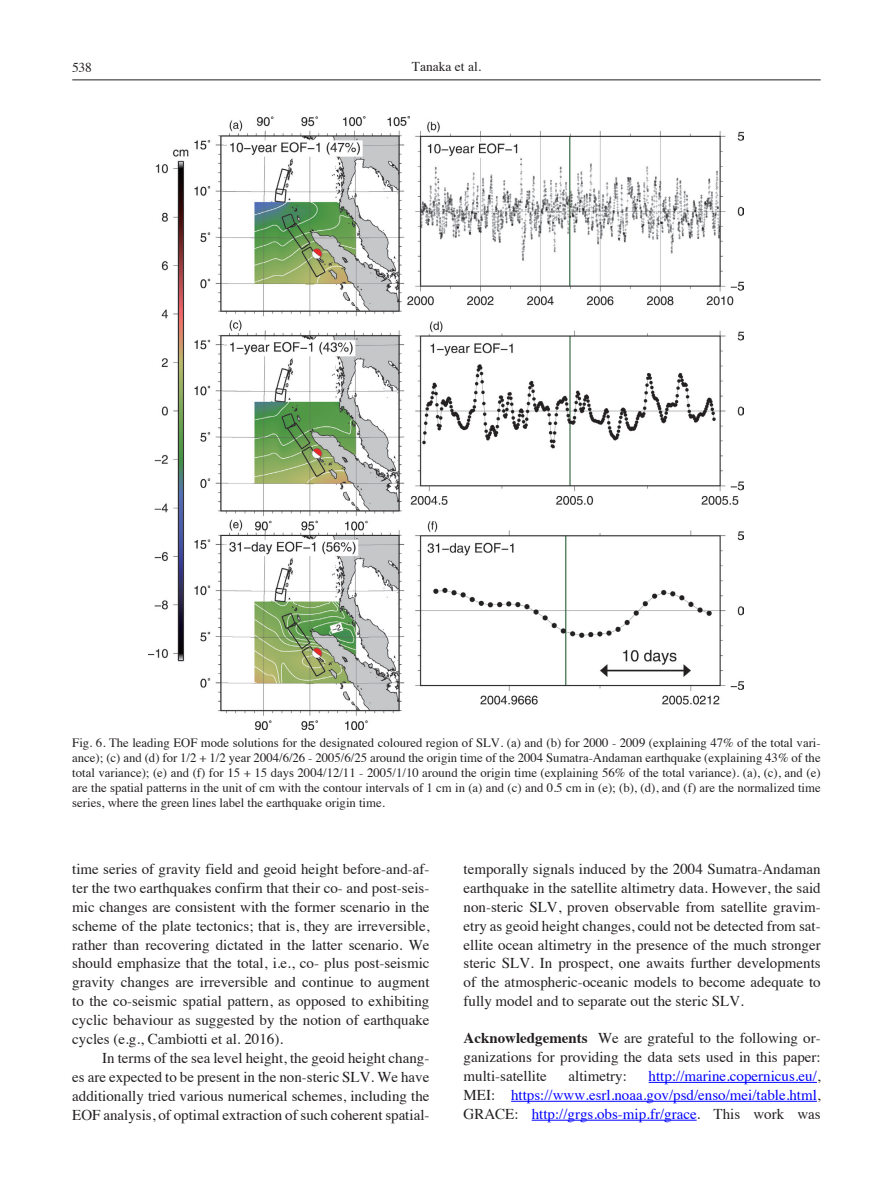
<style>
.page{position:relative;width:893px;height:1191px;background:#fff}
.page>*{position:absolute;margin:0;border:0;box-sizing:border-box;transform-origin:0 0}
.M-Text{font:15px/18.9px "Times";color:#231f20;text-align:justify}
.M-Text_TFP{font:15px/18.9px "Times";color:#231f20;text-align:justify}
.M-Acknowledgement{font:15px/18.9px "Times";color:#00f;text-align:justify}
.M-Acknowledgement-2{font:15px/18.9px "Times";color:#231f20;text-align:justify}
.t1{font:13.5px "Times";color:#231f20}
.M-Caption{font:12.75px/15px "Times";color:#231f20;text-align:justify}
.s1{font-weight:700}
.s2{color:#231f20}
</style>
<div class="page">
<hr style="left:72px;top:79px;width:749px;height:1px;background:#231f20">
<hr style="left:649px;top:1082px;width:168px;height:1px;background:#00f">
<hr style="left:511px;top:1100px;width:306px;height:1px;background:#00f">
<hr style="left:532px;top:1119px;width:165px;height:1px;background:#00f">
<img style="left:149px;top:116px;width:595px;height:613px">
<p class="t1" style="left:72px;top:55px;width:21px">538</p>
<p class="t1" style="left:412px;top:54px;width:71px">Tanaka et al.</p>
<p class="M-Caption" style="left:72px;top:734px;width:750px">Fig. 6. The leading EOF mode solutions for the designated coloured region of SLV. (a) and (b) for 2000 - 2009 (explaining 47% of the total vari&shy;ance); (c) and (d) for 1/2 + 1/2 year 2004/6/26 - 2005/6/25 around the origin time of the 2004 Sumatra-Andaman earthquake (explaining 43% of the total variance); (e) and (f) for 15 + 15 days 2004/12/11 - 2005/1/10 around the origin time (explaining 56% of the total variance). (a), (c), and (e) are the spatial patterns in the unit of cm with the contour intervals of 1 cm in (a) and (c) and 0.5 cm in (e); (b), (d), and (f) are the normalized time series, where the green lines label the earthquake origin time.</p>
<p class="M-Text_TFP" style="left:72px;top:858px;width:359px">time series of gravity field and geoid height before-and-af&shy;ter the two earthquakes confirm that their co- and post-seis&shy;mic changes are consistent with the former scenario in the scheme of the plate tectonics; that is, they are irreversible, rather than recovering dictated in the latter scenario. We should emphasize that the total, i.e., co- plus post-seismic gravity changes are irreversible and continue to augment to the co-seismic spatial pattern, as opposed to exhibiting cyclic behaviour as suggested by the notion of earthquake cycles (e.g., Cambiotti et al. 2016).</p>
<p class="M-Text" style="left:72px;top:1047px;width:359px;text-indent:30px">In terms of the sea level height, the geoid height chang&shy;es are expected to be present in the non-steric SLV. We have additionally tried various numerical schemes, including the EOF analysis, of optimal extraction of such coherent spatial-</p>
<p class="M-Text" style="left:463px;top:858px;width:359px">temporally signals induced by the 2004 Sumatra-Andaman earthquake in the satellite altimetry data. However, the said non-steric SLV, proven observable from satellite gravim&shy;etry as geoid height changes, could not be detected from sat&shy;ellite ocean altimetry in the presence of the much stronger steric SLV. In prospect, one awaits further developments of the atmospheric-oceanic models to become adequate to fully model and to separate out the steric SLV.</p>
<p class="M-Acknowledgement-2" style="left:463px;top:1027px;width:359px"><span class="s1">Acknowledgements</span> We are grateful to the following or&shy;ganizations for providing the data sets used in this paper: multi-satellite</p>
<p class="M-Acknowledgement-2" style="left:569px;top:1065px;width:60px">altimetry:</p>
<p class="M-Acknowledgement" style="left:463px;top:1065px;width:359px;text-indent:185px">http://marine.copernicus.eu/<span class="s2">, MEI:</span> https://www.esrl.noaa.gov/psd/enso/mei/table.html<span class="s2">, GRACE:</span> http://grgs.obs-mip.fr/grace<span class="s2">. This work was</span></p>
</div>
